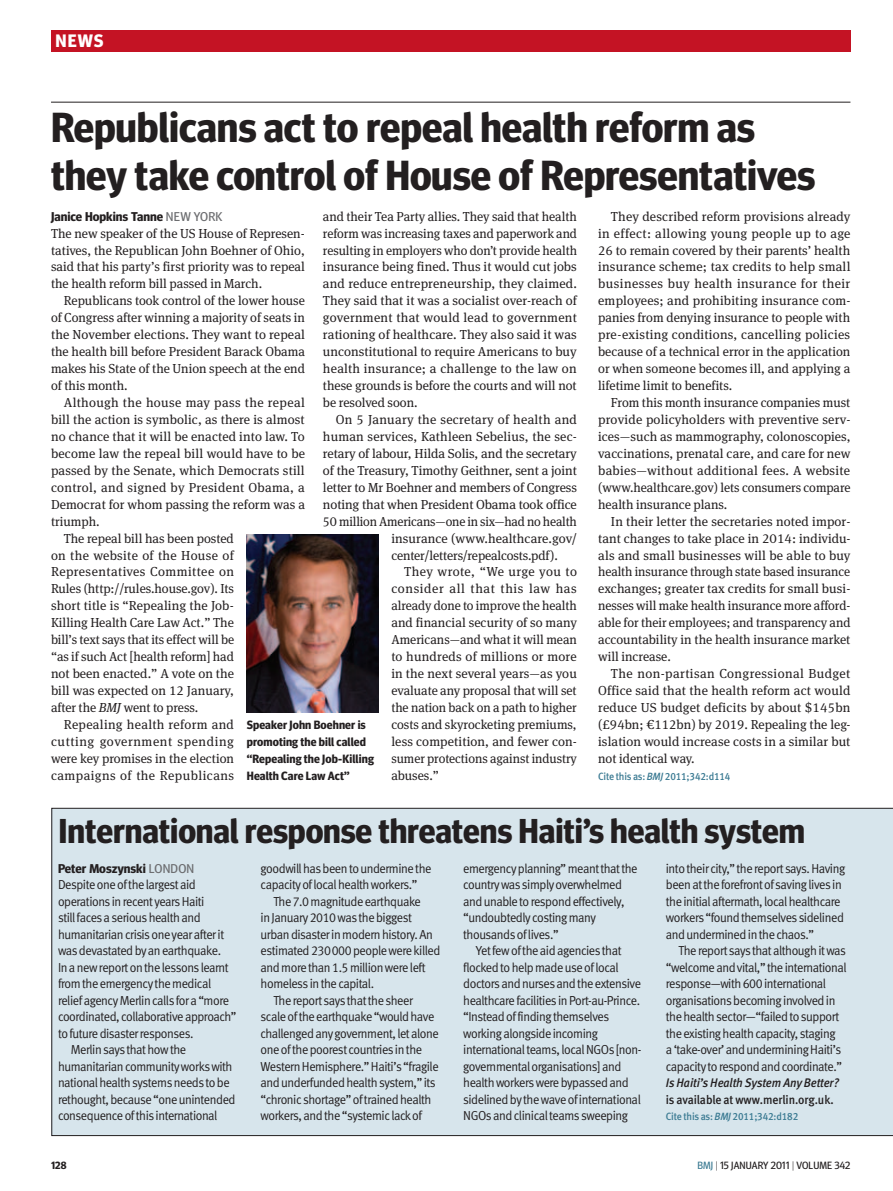
<style>
.page{position:relative;width:893px;height:1191px;background:#fff}
.page>*{position:absolute;margin:0;border:0;box-sizing:border-box;transform-origin:0 0}
.news_head_28bold{font:700 42px/48px "Meta Headline OT";color:#231f20}
.news_head_23bold{font:700 34.5px "Meta Headline OT";color:#231f20}
.t1{font:700 18px "Meta Headline OT";color:#fff}
.news_body_3colm_ind{font:13.05px/17px "Meta Serif Pro";color:#231f20;text-align:justify}
.news_BOX_sans_text{font:13.05px/16.5px "Meta Normal LF";letter-spacing:-.035em;color:#231f20;scale:.95 1}
.news_body_3colm{font:13.05px/17px "Meta Serif Pro";color:#231f20;text-align:justify}
.news_body_3colm_ind-2{font:13.05px "Meta Serif Pro";color:#231f20;scale:.96 1}
.news_body_3colm_ind-3{font:13.05px "Meta Serif Pro";letter-spacing:.02em;color:#231f20}
.news_byline_author{font:700 12.75px "Meta Headline OT";color:#231f20}
.news_further_info{font:italic 12.45px/16.5px "Meta Medium LF";letter-spacing:-.005em;color:#231f20;scale:.95 1}
.picture_caption{font:700 12px/17px "Meta Headline OT";letter-spacing:.01em;color:#231f20}
.citation{font:10.5px "Meta Medium LF";letter-spacing:-.015em;color:#3c7b93;scale:.95 1}
.t2{font:10.5px "Meta Headline OT";letter-spacing:.01em;color:#231f20}
.t3{font:700 10.5px "Meta Headline OT";color:#231f20}
.s1{font-weight:400;color:#6c6d70}
.s2{font-style:italic}
.s3{font-style:normal}
.s4{color:#3c7b93}
.s5{font-weight:300}
</style>
<div class="page">
<div style="left:52px;top:808px;width:841px;height:327px;background:#d7e5ec"></div>
<div style="left:51px;top:30px;width:799px;height:21px;background:#c41324"></div>
<hr style="left:51px;top:102px;width:799px;height:1px;background:#231f20">
<img style="left:247px;top:534px;width:132px;height:179px">
<p class="t1" style="left:55px;top:30px;width:50px">NEWS</p>
<p class="news_head_28bold" style="left:51px;top:102px;width:766px">Republicans act to repeal health reform as they take control of House of Representatives</p>
<p class="news_body_3colm_ind" style="left:323px;top:207px;width:256px">and their Tea Party allies. They said that health reform was increasing taxes and paperwork and resulting in employers who don’t provide health insurance being fined. Thus it would cut jobs and reduce entrepreneurship, they claimed.<br>They said that it was a socialist over-reach of government that would lead to government rationing of healthcare. They also said it was unconstitutional to require Americans to buy health insurance; a challenge to the law on these grounds is before the courts and will not be resolved soon.</p>
<p class="news_body_3colm_ind-3" style="left:336px;top:410px;width:243px">On 5 January the secretary of health and</p>
<p class="news_body_3colm_ind" style="left:323px;top:427px;width:255px">human services, Kathleen Sebelius, the sec-</p>
<p class="news_body_3colm_ind" style="left:323px;top:444px;width:255px">retary of labour, Hilda Solis, and the secretary</p>
<p class="news_body_3colm_ind" style="left:323px;top:461px;width:255px">of the Treasury, Timothy Geithner, sent a joint</p>
<p class="news_body_3colm_ind" style="left:323px;top:478px;width:256px">letter to Mr Boehner and members of Congress</p>
<p class="news_body_3colm_ind" style="left:323px;top:495px;width:255px">noting that when President Obama took office</p>
<p class="news_body_3colm_ind-2" style="left:323px;top:511px;width:266px">50 million Americans—one in six—had no health</p>
<p class="news_body_3colm_ind" style="left:391px;top:529px;width:187px">insurance (www.healthcare.gov/</p>
<p class="news_body_3colm_ind" style="left:391px;top:546px;width:168px">center/letters/repealcosts.pdf).</p>
<p class="news_body_3colm_ind" style="left:391px;top:563px;width:187px;text-indent:13px">They wrote, “We urge you to consider all that this law has already done to improve the health and financial security of so many Americans—and what it will mean to hundreds of millions or more in the next several years—as you evaluate any proposal that will set the nation back on a path to higher costs and skyrocketing premiums, less competition, and fewer con&shy;sumer protections against industry abuses.”</p>
<p class="news_byline_author" style="left:51px;top:208px;width:173px">Janice Hopkins Tanne <span class="s1">NEW YORK</span></p>
<p class="news_body_3colm" style="left:51px;top:224px;width:255px">The new speaker of the US House of Represen&shy;tatives, the Republican John Boehner of Ohio, said that his party’s first priority was to repeal the health reform bill passed in March.</p>
<p class="news_body_3colm_ind" style="left:51px;top:292px;width:255px;text-indent:13px">Republicans took control of the lower house of Congress after winning a majority of seats in the November elections. They want to repeal the health bill before President Barack Obama makes his State of the Union speech at the end of this month.</p>
<p class="news_body_3colm_ind" style="left:51px;top:393px;width:256px;text-indent:13px">Although the house may pass the repeal bill the action is symbolic, as there is almost no chance that it will be enacted into law. To become law the repeal bill would have to be passed by the Senate, which Democrats still control, and signed by President Obama, a Democrat for whom passing the reform was a triumph.</p>
<p class="news_body_3colm_ind" style="left:51px;top:529px;width:185px;text-indent:13px">The repeal bill has been posted on the website of the House of Representatives Committee on Rules (http://rules.house.gov). Its short title is “Repealing the Job-Killing Health Care Law Act.” The bill’s text says that its effect will be “as if such Act [health reform] had not been enacted.” A vote on the bill was expected on 12 January, after the <span class="s2">BMJ</span> went to press.</p>
<p class="news_body_3colm_ind" style="left:51px;top:715px;width:185px;text-indent:13px">Repealing health reform and cutting government spending were key promises in the election campaigns of the Republicans</p>
<p class="picture_caption" style="left:247px;top:716px;width:129px">Speaker John Boehner is promoting the bill called “Repealing the Job-Killing<br>Health Care Law Act”</p>
<p class="news_body_3colm_ind" style="left:598px;top:207px;width:254px;text-indent:13px">They described reform provisions already in effect: allowing young people up to age 26 to remain covered by their parents’ health insurance scheme; tax credits to help small businesses buy health insurance for their employees; and prohibiting insurance com&shy;panies from denying insurance to people with pre-existing conditions, cancelling policies because of a technical error in the application or when someone becomes ill, and applying a lifetime limit to benefits.</p>
<p class="news_body_3colm_ind" style="left:598px;top:393px;width:254px;text-indent:13px">From this month insurance companies must provide policyholders with preventive serv&shy;ices—such as mammography, colonoscopies, vaccinations, prenatal care, and care for new babies—without additional fees. A website (www.healthcare.gov) lets consumers compare health insurance plans.</p>
<p class="news_body_3colm_ind" style="left:598px;top:512px;width:254px;text-indent:13px">In their letter the secretaries noted impor&shy;tant changes to take place in 2014: individu&shy;als and small businesses will be able to buy health insurance through state based insurance exchanges; greater tax credits for small busi&shy;nesses will make health insurance more afford&shy;able for their employees; and transparency and accountability in the health insurance market will increase.</p>
<p class="news_body_3colm_ind" style="left:598px;top:664px;width:254px;text-indent:13px">The non-partisan Congressional Budget Office said that the health reform act would reduce US budget deficits by about $145bn (£94bn; €112bn) by 2019. Repealing the leg&shy;islation would increase costs in a similar but not identical way.</p>
<p class="citation" style="left:598px;top:770px;width:141px">Cite this as: <span class="s2">BMJ</span> 2011;342:d114</p>
<p class="news_head_23bold" style="left:58px;top:810px;width:748px">International response threatens Haiti’s health system</p>
<p class="news_byline_author" style="left:58px;top:860px;width:138px">Peter Moszynski <span class="s1">LONDON</span></p>
<p class="news_BOX_sans_text" style="left:58px;top:876px;width:190px">Despite one of the largest aid operations in recent years Haiti<br>still faces a serious health and humanitarian crisis one year after it was devastated by an earthquake.<br>In a new report on the lessons learnt from the emergency the medical relief agency Merlin calls for a “more coordinated, collaborative approach” to future disaster responses.</p>
<p class="news_BOX_sans_text" style="left:58px;top:1041px;width:188px;text-indent:13px">Merlin says that how the humanitarian community works with national health systems needs to be rethought, because “one unintended consequence of this international</p>
<p class="news_BOX_sans_text" style="left:261px;top:859px;width:181px">goodwill has been to undermine the capacity of local health workers.”</p>
<p class="news_BOX_sans_text" style="left:261px;top:892px;width:191px;text-indent:13px">The 7.0 magnitude earthquake<br>in January 2010 was the biggest urban disaster in modern history. An estimated 230000 people were killed and more than 1.5 million were left homeless in the capital.</p>
<p class="news_BOX_sans_text" style="left:261px;top:991px;width:189px;text-indent:13px">The report says that the sheer scale of the earthquake “would have challenged any government, let alone one of the poorest countries in the Western Hemisphere.” Haiti’s “fragile and underfunded health system,” its “chronic shortage” of trained health workers, and the “systemic lack of</p>
<p class="news_BOX_sans_text" style="left:463px;top:859px;width:185px">emergency planning” meant that the country was simply overwhelmed and unable to respond effectively, “undoubtedly costing many thousands of lives.”</p>
<p class="news_BOX_sans_text" style="left:463px;top:942px;width:189px;text-indent:13px">Yet few of the aid agencies that flocked to help made use of local doctors and nurses and the extensive healthcare facilities in Port-au-Prince. “Instead of finding themselves working alongside incoming international teams, local NGOs [non&shy;governmental organisations] and health workers were bypassed and sidelined by the wave of international NGOs and clinical teams sweeping</p>
<p class="news_BOX_sans_text" style="left:666px;top:859px;width:190px">into their city,” the report says. Having been at the forefront of saving lives in the initial aftermath, local healthcare workers “found themselves sidelined and undermined in the chaos.”</p>
<p class="news_BOX_sans_text" style="left:666px;top:942px;width:192px;text-indent:13px">The report says that although it was “welcome and vital,” the international response—with 600 international organisations becoming involved in the health sector—“failed to support the existing health capacity, staging<br>a ‘take-over’ and undermining Haiti’s capacity to respond and coordinate.”</p>
<p class="news_further_info" style="left:666px;top:1074px;width:184px">Is Haiti’s Health System Any Better? <span class="s3">is available at www.merlin.org.uk.</span></p>
<p class="citation" style="left:666px;top:1110px;width:141px">Cite this as: <span class="s2">BMJ</span> 2011;342:d182</p>
<p class="t3" style="left:51px;top:1159px;width:17px">128</p>
<p class="t2" style="left:697px;top:1159px;width:155px"><span class="s4">BMJ</span> <span class="s5">|</span> 15 JANUARY 2011 <span class="s5">|</span> VOLUME 342</p>
</div>
